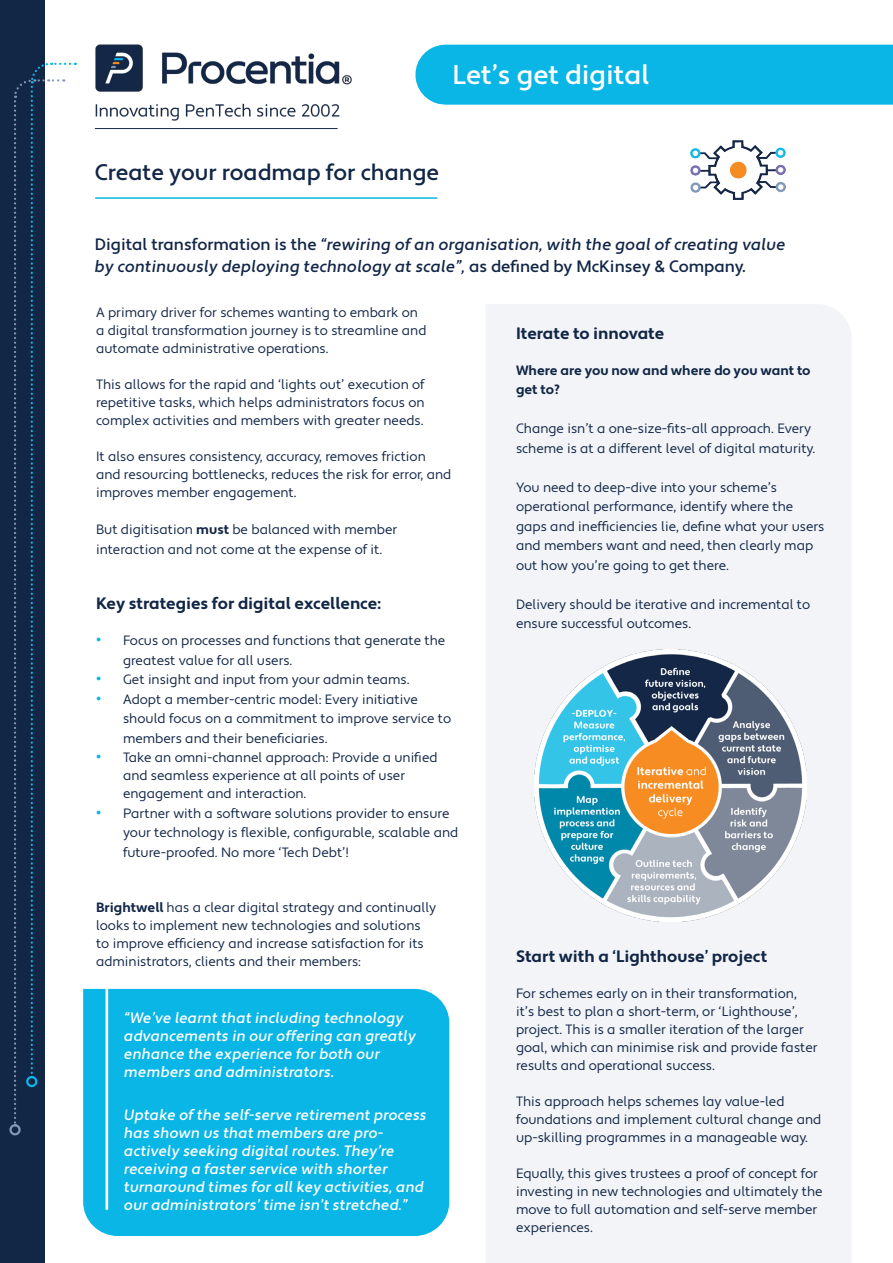
<style>
.page{position:relative;width:893px;height:1263px;background:#fff}
.page>*{position:absolute;margin:0;border:0;box-sizing:border-box;transform-origin:0 0}
.t1{font:500 27px "Apertura";color:#fff}
.t2{font:500 22.5px "Apertura";color:#122646}
.t3{font:16.5px/22.5px "Apertura Medium Obliq";color:#122646}
.t4{font:700 16.5px "Apertura";color:#122646}
.t5{font:15px/18px "Apertura Medium Obliq";color:#fff}
.t6{font:13.5px/18px "Apertura";color:#122646}
.t7{font:700 13.5px/19.5px "Apertura";color:#122646}
.s1{font-family:"Apertura";font-weight:500}
.s2{font-weight:700}
.s3{font-size:18px;color:#0ab6e5}
</style>
<div class="page">
<div style="left:486px;top:304px;width:365px;height:959px;background:#f2f4f7"></div>
<img style="left:534px;top:649px;width:272px;height:273px">
<img style="left:690px;top:141px;width:96px;height:59px">
<div style="left:83px;top:989px;width:366px;height:247px;background:#0ab6e5"></div>
<hr style="left:106px;top:986px;width:2px;height:224px;background:#fff">
<div style="left:0;top:0;width:44px;height:1263px;background:#122646"></div>
<svg style="left:14px;top:62px;width:62px;height:1064px"></svg>
<div style="left:9px;top:1124px;width:12px;height:11px;border:2px solid #8298b6;border-radius:50%"></div>
<img style="left:95px;top:44px;width:257px;height:77px">
<hr style="left:95px;top:128px;width:243px;height:1px;background:#122646">
<div style="left:445px;top:45px;width:448px;height:60px;background:#0ab6e5"></div>
<hr style="left:96px;top:197px;width:341px;height:2px;background:#0ab6e5">
<p class="t1" style="left:452px;top:58px;width:198px">Let’s get digital</p>
<p class="t2" style="left:95px;top:159px;width:346px">Create your roadmap for change</p>
<p class="t3" style="left:95px;top:233px;width:692px"><span class="s1">Digital transformation is the</span> “rewiring of an organisation, with the goal of creating value by continuously deploying technology at scale”, <span class="s1">as defined by McKinsey &amp; Company.</span></p>
<p class="t6" style="left:96px;top:303px;width:332px">A primary driver for schemes wanting to embark on a digital transformation journey is to streamline and automate administrative operations.</p>
<p class="t6" style="left:96px;top:375px;width:330px;text-align:justify">This allows for the rapid and ‘lights out’ execution of repetitive tasks, which helps administrators focus on complex activities and members with greater needs.</p>
<p class="t6" style="left:96px;top:447px;width:357px">It also ensures consistency, accuracy, removes friction and resourcing bottlenecks, reduces the risk for error, and improves member engagement.</p>
<p class="t6" style="left:96px;top:520px;width:303px;line-height:19.5px">But digitisation <span class="s2">must</span> be balanced with member interaction and not come at the expense of it.</p>
<p class="t4" style="left:96px;top:594px;width:286px">Key strategies for digital excellence:</p>
<p class="t6" style="left:123px;top:631px;width:324px;line-height:19.5px;text-indent:-27px"><span class="s3">•</span> Focus on processes and functions that generate the greatest value for all users.</p>
<p class="t6" style="left:96px;top:671px;width:315px"><span class="s3">•</span> Get insight and input from your admin teams.</p>
<p class="t6" style="left:123px;top:690px;width:330px;line-height:19.5px;text-indent:-27px"><span class="s3">•</span> Adopt a member-centric model: Every initiative should focus on a commitment to improve service to members and their beneficiaries.</p>
<p class="t6" style="left:123px;top:749px;width:316px;text-indent:-27px"><span class="s3">•</span> Take an omni-channel approach: Provide a unified and seamless experience at all points of user engagement and interaction.</p>
<p class="t6" style="left:123px;top:804px;width:337px;line-height:19.5px;text-indent:-27px"><span class="s3">•</span> Partner with a software solutions provider to ensure your technology is flexible, configurable, scalable and future-proofed. No more ‘Tech Debt’!</p>
<p class="t6" style="left:96px;top:899px;width:342px"><span class="s2">Brightwell</span> has a clear digital strategy and continually looks to implement new technologies and solutions to improve efficiency and increase satisfaction for its administrators, clients and their members:</p>
<p class="t5" style="left:124px;top:1009px;width:293px">“We’ve learnt that including technology advancements in our offering can greatly enhance the experience for both our members and administrators.</p>
<p class="t5" style="left:124px;top:1106px;width:304px">Uptake of the self-serve retirement process has shown us that members are pro&shy;actively seeking digital routes. They’re receiving a faster service with shorter turnaround times for all key activities, and our administrators’ time isn’t stretched.”</p>
<p class="t4" style="left:516px;top:323px;width:150px">Iterate to innovate</p>
<p class="t7" style="left:516px;top:361px;width:296px">Where are you now and where do you want to get to?</p>
<p class="t6" style="left:516px;top:419px;width:301px;line-height:19.5px">Change isn’t a one-size-fits-all approach. Every scheme is at a different level of digital maturity.</p>
<p class="t6" style="left:516px;top:478px;width:310px;line-height:19.5px">You need to deep-dive into your scheme’s operational performance, identify where the gaps and inefficiencies lie, define what your users and members want and need, then clearly map out how you’re going to get there.</p>
<p class="t6" style="left:516px;top:595px;width:296px;line-height:19.5px">Delivery should be iterative and incremental to ensure successful outcomes.</p>
<p class="t4" style="left:516px;top:947px;width:253px">Start with a ‘Lighthouse’ project</p>
<p class="t6" style="left:516px;top:985px;width:303px">For schemes early on in their transformation, it’s best to plan a short-term, or ‘Lighthouse’, project. This is a smaller iteration of the larger goal, which can minimise risk and provide faster results and operational success.</p>
<p class="t6" style="left:516px;top:1093px;width:270px">This approach helps schemes lay value-led</p>
<p class="t6" style="left:516px;top:1111px;width:307px">foundations and implement cultural change and up-skilling programmes in a manageable way.</p>
<p class="t6" style="left:516px;top:1165px;width:308px">Equally, this gives trustees a proof of concept for investing in new technologies and ultimately the move to full automation and self-serve member experiences.</p>
</div>
